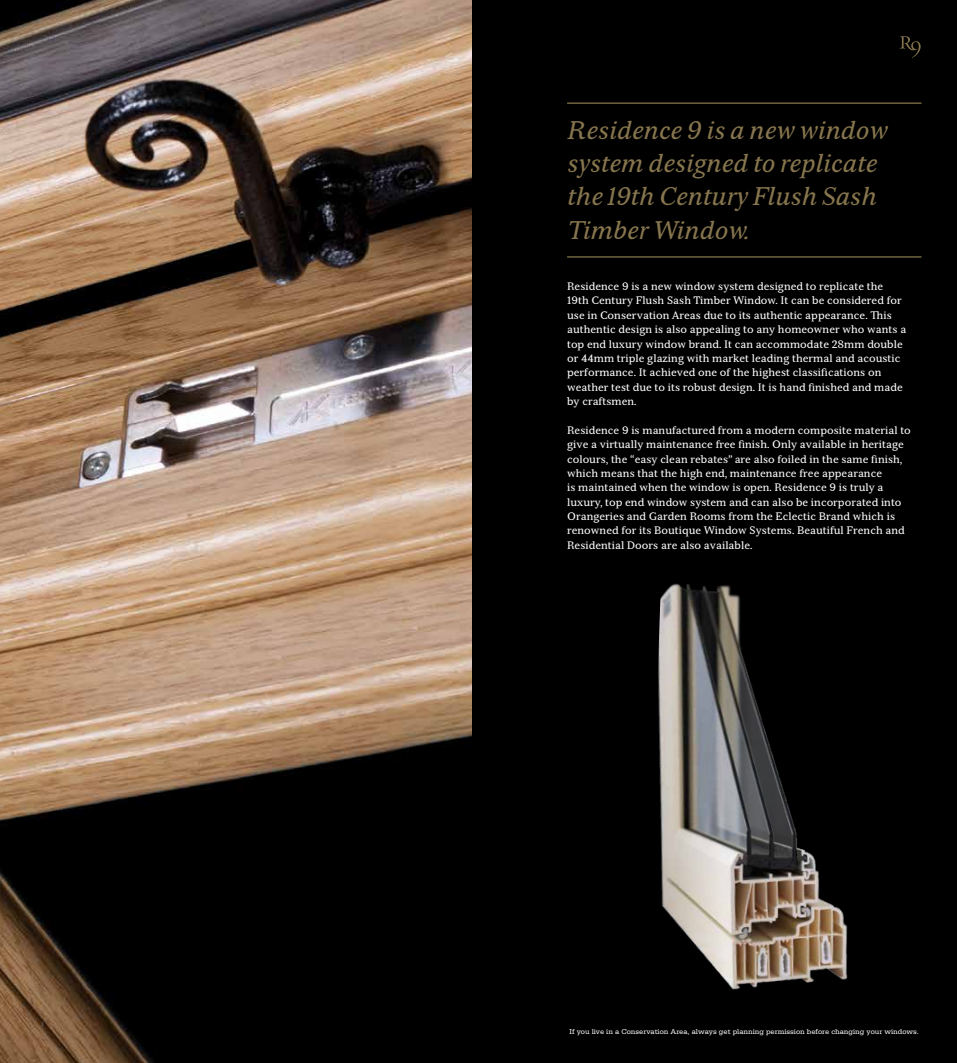
<style>
.page{position:relative;width:957px;height:1063px;background:#000}
.page>*{position:absolute;margin:0;border:0;box-sizing:border-box;transform-origin:0 0}
.t1{font:italic 25px/33.1px "Serif 6 Beta";color:#86754d}
.t2{font:10.62px/14.4px "Serif 6 Beta";color:#fff}
.t3{font:7.5px "Serifa Std";color:#fff}
</style>
<div class="page">
<img style="left:0;top:0;width:471px;height:1063px">
<hr style="left:567px;top:103px;width:354px;height:1px;background:#86754d">
<hr style="left:567px;top:256px;width:354px;height:2px;background:#86754d">
<img style="left:658px;top:583px;width:190px;height:407px">
<svg style="left:899px;top:36px;width:22px;height:22px"></svg>
<h1 class="t1" style="left:567px;top:114px;width:322px">Residence 9 is a new window system designed to replicate the 19th Century Flush Sash<br>Timber Window.</h1>
<p class="t2" style="left:567px;top:279px;width:341px">Residence 9 is a new window system designed to replicate the 19th Century Flush Sash Timber Window. It can be considered for use in Conservation Areas due to its authentic appearance. This authentic design is also appealing to any homeowner who wants a top end luxury window brand. It can accommodate 28mm double or 44mm triple glazing with market leading thermal and acoustic performance. It achieved one of the highest classifications on weather test due to its robust design. It is hand finished and made by craftsmen.</p>
<p class="t2" style="left:567px;top:423px;width:345px">Residence 9 is manufactured from a modern composite material to give a virtually maintenance free finish. Only available in heritage colours, the “easy clean rebates” are also foiled in the same finish, which means that the high end, maintenance free appearance<br>is maintained when the window is open. Residence 9 is truly a luxury, top end window system and can also be incorporated into Orangeries and Garden Rooms from the Eclectic Brand which is renowned for its Boutique Window Systems. Beautiful French and Residential Doors are also available.</p>
<p class="t3" style="left:569px;top:1028px;width:351px">If you live in a Conservation Area, always get planning permission before changing your windows.</p>
</div>
